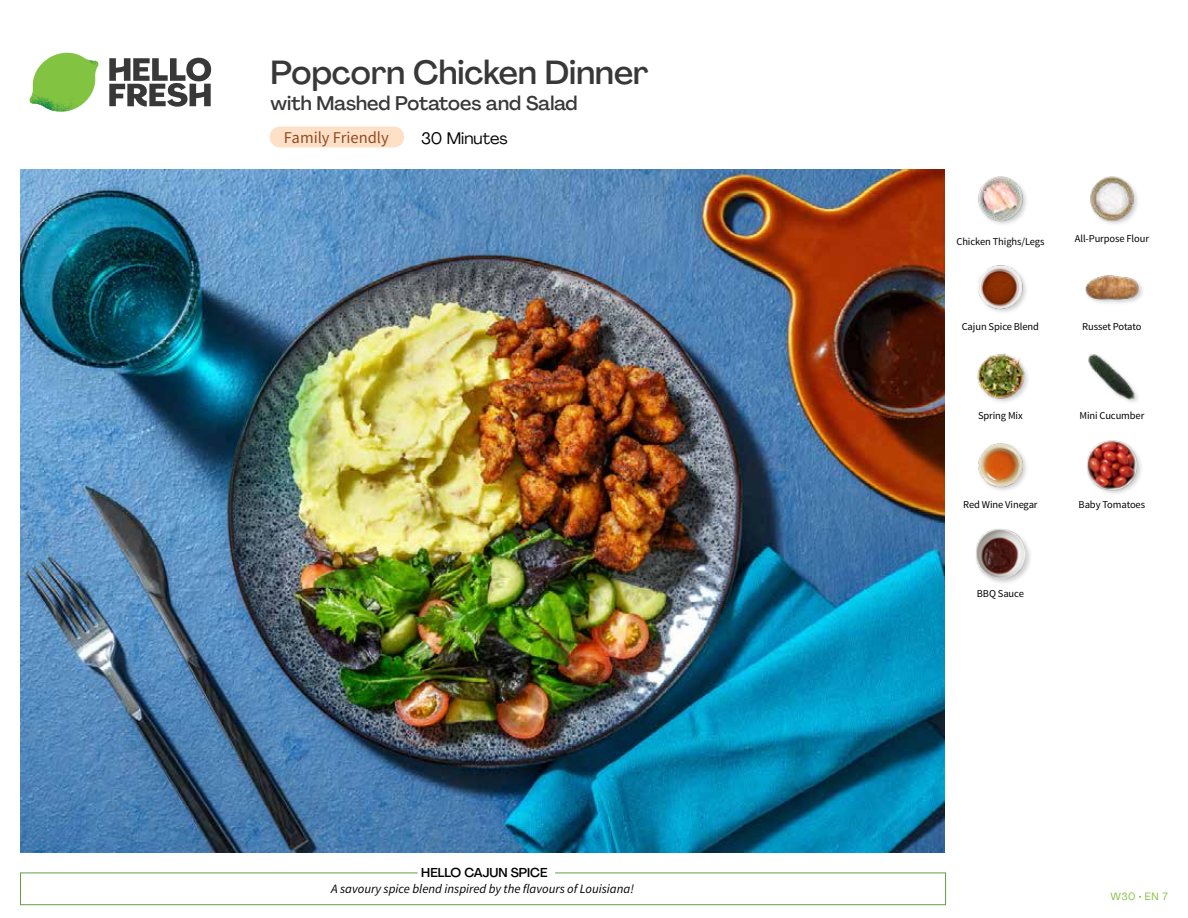
<style>
.page{position:relative;width:1188px;height:918px;background:#fff}
.page>*{position:absolute;margin:0;border:0;box-sizing:border-box;transform-origin:0 0}
.t1{font:500 33px "Agrandir";color:#383839}
.t2{font:500 19.5px "Agrandir";color:#383839}
.t3{font:16.5px "Source Sans Pro";color:#8e4b25}
.t4{font:16.5px "Agrandir";color:#000}
.t5{font:italic 12.75px "Source Sans Pro";color:#000}
.t6{font:500 12.75px "Agrandir";color:#000}
.t7{font:10.5px "Source Sans Pro";letter-spacing:-.01em;color:#000}
.t8{font:10.5px "Agrandir";color:#82c341}
</style>
<div class="page">
<div style="left:270px;top:127px;width:134px;height:20px;background:#fee0c6;border-radius:10px"></div>
<svg style="left:109px;top:57px;width:102px;height:50px"></svg>
<svg style="left:34px;top:53px;width:62px;height:40px"></svg>
<img style="left:67px;top:53px;width:32px;height:26px">
<img style="left:33px;top:75px;width:59px;height:11px">
<img style="left:29px;top:79px;width:61px;height:33px">
<img style="left:65px;top:86px;width:27px;height:25px">
<div style="left:20px;top:873px;width:926px;height:32px;border:1px solid #609f43"></div>
<div style="left:418px;top:865px;width:137px;height:15px;background:#fff"></div>
<img style="left:21px;top:170px;width:924px;height:682px">
<div style="left:974px;top:528px;width:59px;height:58px;background:#000;opacity:.2"></div>
<img style="left:975px;top:529px;width:51px;height:50px">
<div style="left:1086px;top:439px;width:58px;height:58px;background:#000;opacity:.2"></div>
<img style="left:1087px;top:440px;width:50px;height:50px">
<img style="left:978px;top:443px;width:49px;height:48px">
<img style="left:1088px;top:354px;width:50px;height:48px">
<img style="left:977px;top:353px;width:51px;height:49px">
<div style="left:1084px;top:274px;width:61px;height:33px;background:#000;opacity:.2"></div>
<img style="left:1084px;top:274px;width:57px;height:28px">
<img style="left:978px;top:265px;width:48px;height:47px">
<img style="left:1090px;top:176px;width:48px;height:48px">
<img style="left:978px;top:176px;width:49px;height:48px">
<h1 class="t1" style="left:271px;top:52px;width:380px">Popcorn Chicken Dinner</h1>
<h2 class="t2" style="left:271px;top:91px;width:308px">with Mashed Potatoes and Salad</h2>
<h3 class="t3" style="left:284px;top:128px;width:106px">Family Friendly</h3>
<h3 class="t4" style="left:421px;top:128px;width:88px">30 Minutes</h3>
<p class="t6" style="left:421px;top:864px;width:128px">HELLO CAJUN SPICE</p>
<p class="t5" style="left:331px;top:881px;width:304px">A savoury spice blend inspired by the flavours of Louisiana!</p>
<p class="t7" style="left:956px;top:235px;width:90px">Chicken Thighs/Legs</p>
<p class="t7" style="left:1075px;top:232px;width:76px">All-Purpose Flour</p>
<p class="t7" style="left:962px;top:320px;width:79px">Cajun Spice Blend</p>
<p class="t7" style="left:1082px;top:320px;width:61px">Russet Potato</p>
<p class="t7" style="left:978px;top:409px;width:46px">Spring Mix</p>
<p class="t7" style="left:1079px;top:409px;width:66px">Mini Cucumber</p>
<p class="t7" style="left:963px;top:498px;width:76px">Red Wine Vinegar</p>
<p class="t7" style="left:1079px;top:498px;width:68px">Baby Tomatoes</p>
<p class="t7" style="left:977px;top:587px;width:49px">BBQ Sauce</p>
<p class="t8" style="left:1110px;top:890px;width:59px">W30 • EN 7</p>
</div>
